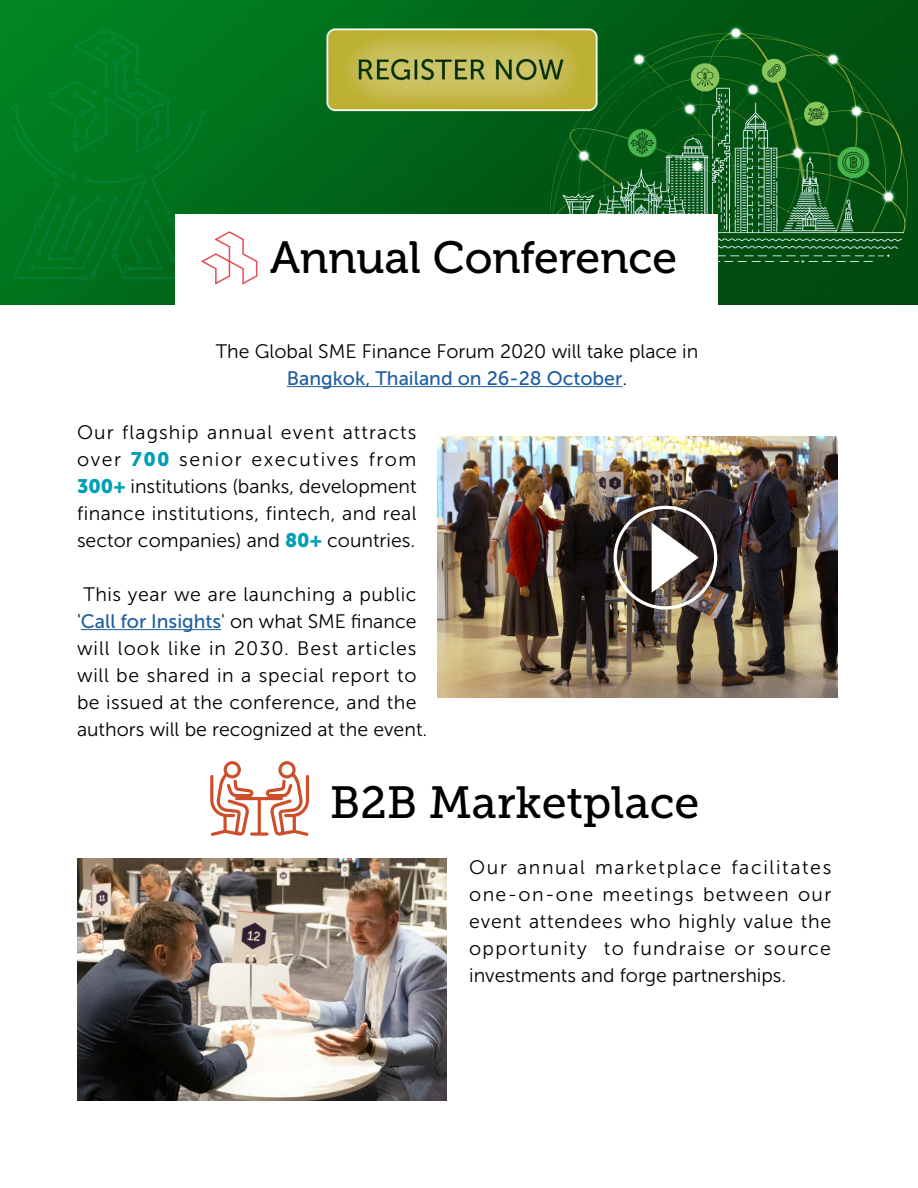
<style>
.page{position:relative;width:918px;height:1188px;background:#fff}
.page>*{position:absolute;margin:0;border:0;box-sizing:border-box;transform-origin:0 0}
.t1{font:45px "Museo 500";color:#000}
.t2{font:45px "Museo Slab 500";color:#000}
.t3{font:19.5px/27px "Museo Sans 300";letter-spacing:.005em;color:#000;text-align:justify}
.t4{font:19.5px/27px "Museo Sans 300";letter-spacing:.025em;color:#000;text-align:center}
.t5{font:19.5px "Museo Sans 500";color:#205e9f}
.s1{font-family:"Museo Sans 300";color:#000}
.s2{font-family:"Museo Sans 900";color:#00a0b3}
.s3{font-family:"Museo Sans 500";color:#205e9f}
</style>
<div class="page">
<img style="left:0;top:0;width:917px;height:305px">
<img style="left:438px;top:436px;width:399px;height:261px">
<img style="left:77px;top:859px;width:369px;height:241px">
<hr style="left:287px;top:386px;width:335px;height:1px;background:#205e9f">
<hr style="left:81px;top:629px;width:140px;height:1px;background:#205e9f">
<img style="left:614px;top:506px;width:103px;height:104px">
<div style="left:175px;top:214px;width:542px;height:92px;background:#fff"></div>
<svg style="left:201px;top:231px;width:57px;height:54px"></svg>
<svg style="left:210px;top:761px;width:99px;height:75px"></svg>
<h1 class="t1" style="left:270px;top:233px;width:409px">Annual Conference</h1>
<p class="t3" style="left:216px;top:338px;width:484px">The Global SME Finance Forum 2020 will take place in</p>
<p class="t5" style="left:287px;top:367px;width:342px">Bangkok, Thailand on 26-28 October<span class="s1">.</span></p>
<p class="t3" style="left:77px;top:419px;width:341px">Our flagship annual event attracts over <span class="s2">700</span> senior executives from <span class="s2">300+</span> institutions (banks, development finance institutions, fintech, and real sector companies) and <span class="s2">80+</span> countries.</p>
<p class="t4" style="left:77px;top:581px;width:352px">This year we are launching a public '<span class="s3">Call for Insights</span>' on what SME finance will look like in 2030. Best articles will be shared in a special report to be issued at the conference, and the authors will be recognized at the event.</p>
<h1 class="t2" style="left:330px;top:777px;width:371px">B2B Marketplace</h1>
<p class="t3" style="left:469px;top:854px;width:364px">Our annual marketplace facilitates one-on-one meetings between our event attendees who highly value the opportunity to fundraise or source investments and forge partnerships.</p>
</div>
